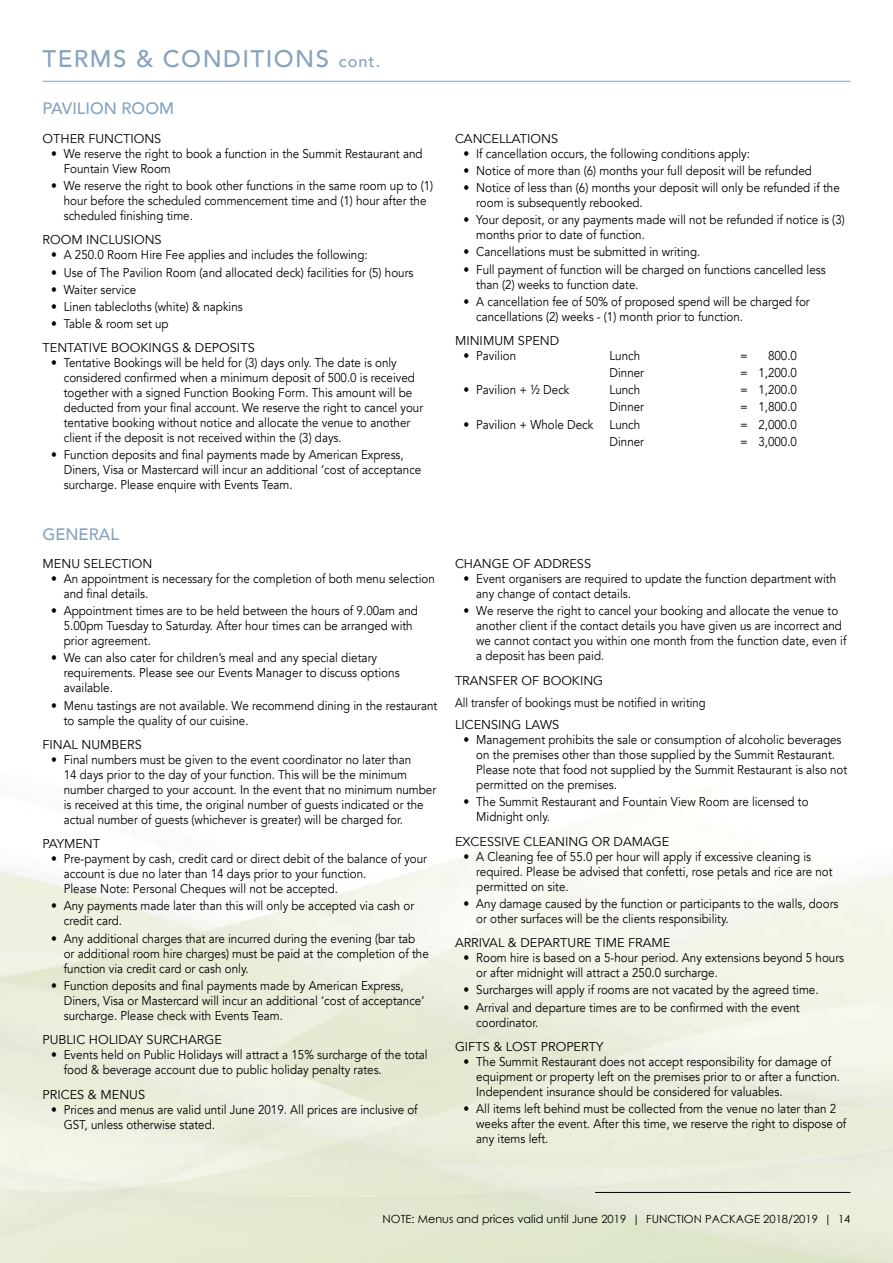
<style>
.page{position:relative;width:893px;height:1263px;background:#fff}
.page>*{position:absolute;margin:0;border:0;box-sizing:border-box;transform-origin:0 0}
.t1{font:500 24px "Avenir";letter-spacing:.06em;color:#86a3c0}
.t2{font:500 16.5px "Avenir";color:#86a3c0}
.t3{font:12.75px/15px "Avenir";color:#000;scale:.91 1}
.t4{font:12.75px/22.2px "Avenir";color:#000}
.t5{font:12.75px/15px "Avenir";color:#000;scale:.92 1}
.t6{font:11.25px "Century Gothic";color:#000}
.s1{font-size:16.5px}
</style>
<div class="page">
<hr style="left:595px;top:1192px;width:255px;height:1px;background:#000">
<hr style="left:43px;top:81px;width:807px;height:1px;background:#86a3c0">
<h1 class="t1" style="left:43px;top:37px;width:339px">TERMS &amp; CONDITIONS <span class="s1">cont.</span></h1>
<p class="t2" style="left:43px;top:94px;width:133px">PAVILION ROOM</p>
<p class="t4" style="left:43px;top:128px;width:120px">OTHER FUNCTIONS</p>
<p class="t3" style="left:64px;top:146px;width:396px;text-indent:-13px">• We reserve the right to book a function in the Summit Restaurant and<br>Fountain View Room</p>
<p class="t3" style="left:64px;top:178px;width:407px;text-indent:-13px">• We reserve the right to book other functions in the same room up to (1) hour before the scheduled commencement time and (1) hour after the scheduled finishing time.</p>
<p class="t4" style="left:43px;top:229px;width:121px">ROOM INCLUSIONS</p>
<p class="t3" style="left:51px;top:248px;width:349px">• A 250.0 Room Hire Fee applies and includes the following:</p>
<p class="t3" style="left:51px;top:265px;width:400px">• Use of The Pavilion Room (and allocated deck) facilities for (5) hours</p>
<p class="t3" style="left:51px;top:282px;width:95px">• Waiter service</p>
<p class="t3" style="left:51px;top:299px;width:212px">• Linen tablecloths (white) &amp; napkins</p>
<p class="t3" style="left:43px;top:312px;width:235px;line-height:24.5px;text-indent:9px">• Table &amp; room set up<br>TENTATIVE BOOKINGS &amp; DEPOSITS</p>
<p class="t3" style="left:64px;top:356px;width:397px;text-indent:-13px">• Tentative Bookings will be held for (3) days only. The date is only considered confirmed when a minimum deposit of 500.0 is received together with a signed Function Booking Form. This amount will be deducted from your final account. We reserve the right to cancel your tentative booking without notice and allocate the venue to another client if the deposit is not received within the (3) days.</p>
<p class="t3" style="left:64px;top:448px;width:394px;text-indent:-13px">• Function deposits and final payments made by American Express,<br>Diners, Visa or Mastercard will incur an additional ‘cost of acceptance surcharge. Please enquire with Events Team.</p>
<p class="t2" style="left:43px;top:519px;width:78px">GENERAL</p>
<p class="t4" style="left:43px;top:553px;width:111px">MENU SELECTION</p>
<p class="t3" style="left:64px;top:571px;width:409px;text-indent:-13px">• An appointment is necessary for the completion of both menu selection and final details.</p>
<p class="t3" style="left:64px;top:604px;width:391px;text-indent:-13px">• Appointment times are to be held between the hours of 9.00am and<br>5.00pm Tuesday to Saturday. After hour times can be arranged with prior agreement.</p>
<p class="t5" style="left:64px;top:651px;width:367px;text-indent:-13px">• We can also cater for children’s meal and any special dietary requirements. Please see our Events Manager to discuss options available.</p>
<p class="t3" style="left:64px;top:698px;width:412px;text-indent:-13px">• Menu tastings are not available. We recommend dining in the restaurant to sample the quality of our cuisine.</p>
<p class="t4" style="left:43px;top:734px;width:101px">FINAL NUMBERS</p>
<p class="t3" style="left:64px;top:752px;width:411px;text-indent:-13px">• Final numbers must be given to the event coordinator no later than<br>14 days prior to the day of your function. This will be the minimum number charged to your account. In the event that no minimum number is received at this time, the original number of guests indicated or the actual number of guests (whichever is greater) will be charged for.</p>
<p class="t4" style="left:43px;top:833px;width:59px">PAYMENT</p>
<p class="t3" style="left:64px;top:852px;width:401px;text-indent:-13px">• Pre-payment by cash, credit card or direct debit of the balance of your account is due no later than 14 days prior to your function.<br>Please Note: Personal Cheques will not be accepted.</p>
<p class="t3" style="left:64px;top:899px;width:387px;text-indent:-13px">• Any payments made later than this will only be accepted via cash or credit card.</p>
<p class="t3" style="left:64px;top:931px;width:403px;text-indent:-13px">• Any additional charges that are incurred during the evening (bar tab or additional room hire charges) must be paid at the completion of the function via credit card or cash only.</p>
<p class="t3" style="left:64px;top:978px;width:398px;text-indent:-13px">• Function deposits and final payments made by American Express,<br>Diners, Visa or Mastercard will incur an additional ‘cost of acceptance’ surcharge. Please check with Events Team.</p>
<p class="t4" style="left:43px;top:1029px;width:181px">PUBLIC HOLIDAY SURCHARGE</p>
<p class="t3" style="left:64px;top:1047px;width:401px;text-indent:-13px">• Events held on Public Holidays will attract a 15% surcharge of the total food &amp; beverage account due to public holiday penalty rates.</p>
<p class="t4" style="left:43px;top:1083px;width:104px">PRICES &amp; MENUS</p>
<p class="t3" style="left:64px;top:1102px;width:390px;text-indent:-13px">• Prices and menus are valid until June 2019. All prices are inclusive of<br>GST, unless otherwise stated.</p>
<p class="t4" style="left:455px;top:128px;width:105px">CANCELLATIONS</p>
<p class="t3" style="left:463px;top:146px;width:316px">• If cancellation occurs, the following conditions apply:</p>
<p class="t3" style="left:463px;top:163px;width:384px">• Notice of more than (6) months your full deposit will be refunded</p>
<p class="t3" style="left:476px;top:181px;width:401px;text-indent:-13px">• Notice of less than (6) months your deposit will only be refunded if the room is subsequently rebooked.</p>
<p class="t3" style="left:476px;top:213px;width:406px;text-indent:-13px">• Your deposit, or any payments made will not be refunded if notice is (3) months prior to date of function.</p>
<p class="t3" style="left:463px;top:245px;width:262px">• Cancellations must be submitted in writing.</p>
<p class="t3" style="left:476px;top:262px;width:385px;text-indent:-13px">• Full payment of function will be charged on functions cancelled less than (2) weeks to function date.</p>
<p class="t3" style="left:476px;top:294px;width:368px;text-indent:-13px">• A cancellation fee of 50% of proposed spend will be charged for cancellations (2) weeks - (1) month prior to function.</p>
<p class="t4" style="left:455px;top:330px;width:106px">MINIMUM SPEND</p>
<p class="t3" style="left:463px;top:348px;width:59px">• Pavilion</p>
<p class="t3" style="left:609px;top:348px;width:35px">Lunch</p>
<p class="t3" style="left:740px;top:348px;width:10px">=</p>
<p class="t3" style="left:768px;top:348px;width:33px">800.0</p>
<p class="t3" style="left:609px;top:366px;width:40px">Dinner</p>
<p class="t3" style="left:740px;top:366px;width:64px">= 1,200.0</p>
<p class="t3" style="left:463px;top:383px;width:118px">• Pavilion + ½ Deck</p>
<p class="t3" style="left:609px;top:383px;width:35px">Lunch</p>
<p class="t3" style="left:740px;top:383px;width:64px">= 1,200.0</p>
<p class="t3" style="left:609px;top:400px;width:40px">Dinner</p>
<p class="t3" style="left:740px;top:400px;width:64px">= 1,800.0</p>
<p class="t3" style="left:464px;top:417px;width:144px">• Pavilion + Whole Deck</p>
<p class="t3" style="left:610px;top:417px;width:35px">Lunch</p>
<p class="t3" style="left:740px;top:417px;width:64px">= 2,000.0</p>
<p class="t3" style="left:610px;top:434px;width:40px">Dinner</p>
<p class="t3" style="left:740px;top:434px;width:64px">= 3,000.0</p>
<p class="t4" style="left:455px;top:553px;width:138px">CHANGE OF ADDRESS</p>
<p class="t3" style="left:476px;top:571px;width:397px;text-indent:-13px">• Event organisers are required to update the function department with any change of contact details.</p>
<p class="t3" style="left:476px;top:604px;width:408px;text-indent:-13px">• We reserve the right to cancel your booking and allocate the venue to another client if the contact details you have given us are incorrect and we cannot contact you within one month from the function date, even if a deposit has been paid.</p>
<p class="t4" style="left:455px;top:669px;width:252px">TRANSFER OF BOOKING<br>All transfer of bookings must be notified in writing<br>LICENSING LAWS</p>
<p class="t3" style="left:476px;top:732px;width:409px;text-indent:-13px">• Management prohibits the sale or consumption of alcoholic beverages on the premises other than those supplied by the Summit Restaurant.<br>Please note that food not supplied by the Summit Restaurant is also not permitted on the premises.</p>
<p class="t3" style="left:476px;top:795px;width:367px;text-indent:-13px">• The Summit Restaurant and Fountain View Room are licensed to<br>Midnight only.</p>
<p class="t4" style="left:455px;top:830px;width:216px">EXCESSIVE CLEANING OR DAMAGE</p>
<p class="t3" style="left:476px;top:849px;width:393px;text-indent:-13px">• A Cleaning fee of 55.0 per hour will apply if excessive cleaning is required. Please be advised that confetti, rose petals and rice are not permitted on site.</p>
<p class="t3" style="left:476px;top:896px;width:400px;text-indent:-13px">• Any damage caused by the function or participants to the walls, doors or other surfaces will be the clients responsibility.</p>
<p class="t4" style="left:455px;top:932px;width:217px">ARRIVAL &amp; DEPARTURE TIME FRAME</p>
<p class="t3" style="left:476px;top:950px;width:406px;text-indent:-13px">• Room hire is based on a 5-hour period. Any extensions beyond 5 hours or after midnight will attract a 250.0 surcharge.</p>
<p class="t3" style="left:463px;top:983px;width:392px">• Surcharges will apply if rooms are not vacated by the agreed time.</p>
<p class="t3" style="left:476px;top:1000px;width:357px;text-indent:-13px">• Arrival and departure times are to be confirmed with the event coordinator.</p>
<p class="t4" style="left:455px;top:1036px;width:150px">GIFTS &amp; LOST PROPERTY</p>
<p class="t3" style="left:476px;top:1054px;width:401px;text-indent:-13px">• The Summit Restaurant does not accept responsibility for damage of equipment or property left on the premises prior to or after a function.<br>Independent insurance should be considered for valuables.</p>
<p class="t3" style="left:476px;top:1101px;width:408px;text-indent:-13px">• All items left behind must be collected from the venue no later than 2 weeks after the event. After this time, we reserve the right to dispose of any items left.</p>
<p class="t6" style="left:383px;top:1211px;width:469px">NOTE: Menus and prices valid until June 2019 | FUNCTION PACKAGE 2018/2019 | 14</p>
</div>
